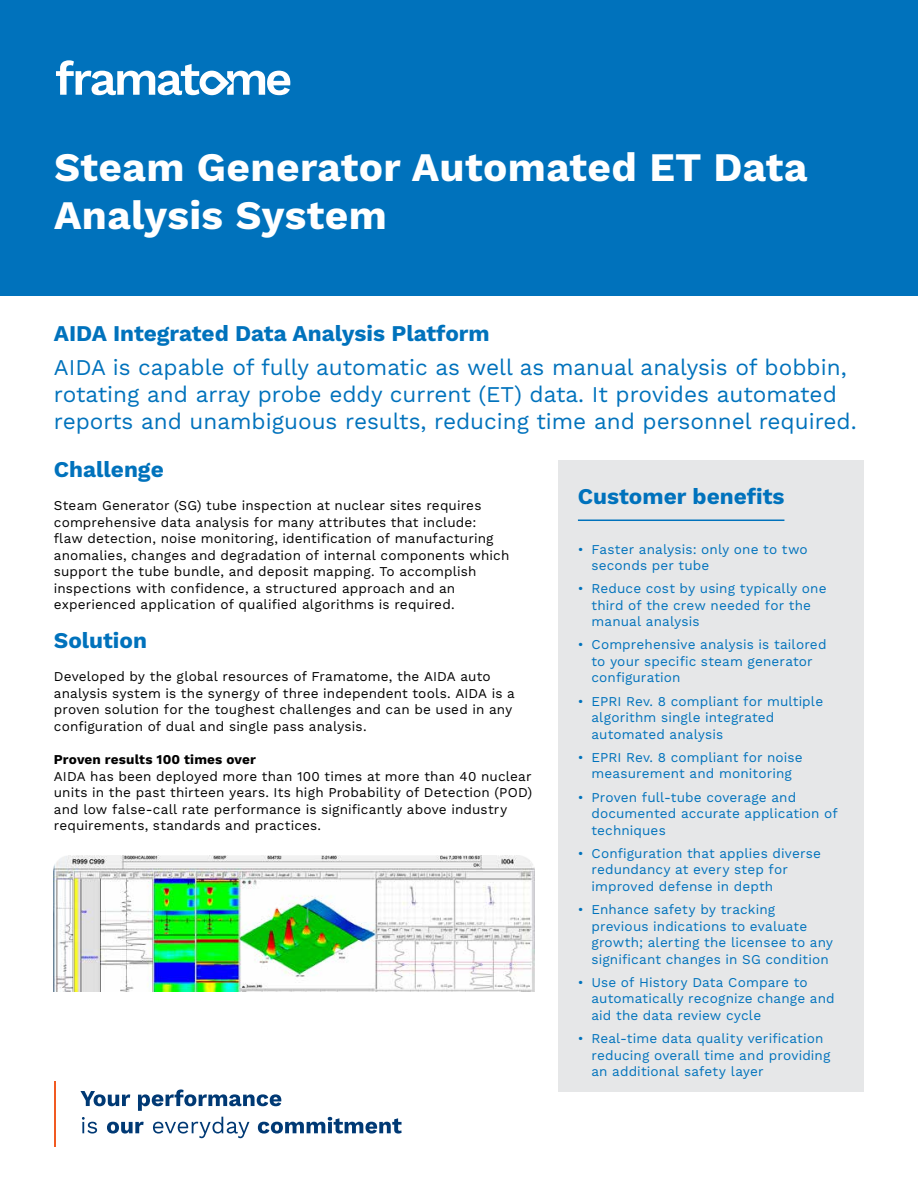
<style>
.page{position:relative;width:918px;height:1188px;background:#fff}
.page>*{position:absolute;margin:0;border:0;box-sizing:border-box;transform-origin:0 0}
.t1{font:700 40.5px/48.6px "Work Sans";letter-spacing:.01em;color:#fff}
.t2{font:22.5px/27px "Work Sans";color:#0072bc}
.t3{font:700 22.5px "Work Sans";color:#0072bc}
.t4{font:13.5px/16.5px "Work Sans";letter-spacing:.01em;color:#000}
.t5{font:13.5px/16.5px "Work Sans";letter-spacing:.01em;color:#0072bc}
.t6{font:700 13.5px "Work Sans";letter-spacing:.01em;color:#000}
</style>
<div class="page">
<div style="left:0;top:0;width:918px;height:296px;background:#0072bc"></div>
<svg style="left:56px;top:60px;width:234px;height:35px"></svg>
<svg style="left:80px;top:1091px;width:50px;height:15px"></svg>
<svg style="left:138px;top:1089px;width:143px;height:22px"></svg>
<svg style="left:82px;top:1117px;width:15px;height:17px"></svg>
<svg style="left:107px;top:1122px;width:37px;height:12px"></svg>
<svg style="left:153px;top:1117px;width:96px;height:21px"></svg>
<svg style="left:258px;top:1117px;width:144px;height:17px"></svg>
<hr style="left:54px;top:1081px;width:2px;height:66px;background:#f15a22">
<div style="left:558px;top:460px;width:306px;height:632px;background:#e6e7e8"></div>
<hr style="left:578px;top:520px;width:206px;height:1px;background:#0072bc">
<img style="left:54px;top:855px;width:480px;height:137px">
<h1 class="t1" style="left:54px;top:145px;width:755px">Steam Generator Automated ET Data<br>Analysis System</h1>
<h2 class="t3" style="left:54px;top:320px;width:437px">AIDA Integrated Data Analysis Platform</h2>
<h2 class="t2" style="left:54px;top:355px;width:804px">AIDA is capable of fully automatic as well as manual analysis of bobbin, rotating and array probe eddy current (ET) data. It provides automated reports and unambiguous results, reducing time and personnel required.</h2>
<h2 class="t3" style="left:54px;top:456px;width:111px">Challenge</h2>
<p class="t4" style="left:54px;top:498px;width:457px">Steam Generator (SG) tube inspection at nuclear sites requires comprehensive data analysis for many attributes that include:<br>flaw detection, noise monitoring, identification of manufacturing anomalies, changes and degradation of internal components which support the tube bundle, and deposit mapping. To accomplish inspections with confidence, a structured approach and an experienced application of qualified algorithms is required.</p>
<h2 class="t3" style="left:54px;top:627px;width:95px">Solution</h2>
<p class="t4" style="left:54px;top:669px;width:462px">Developed by the global resources of Framatome, the AIDA auto analysis system is the synergy of three independent tools. AIDA is a proven solution for the toughest challenges and can be used in any configuration of dual and single pass analysis.</p>
<p class="t6" style="left:54px;top:752px;width:204px">Proven results 100 times over</p>
<p class="t4" style="left:54px;top:769px;width:480px">AIDA has been deployed more than 100 times at more than 40 nuclear units in the past thirteen years. Its high Probability of Detection (POD) and low false-call rate performance is significantly above industry requirements, standards and practices.</p>
<h2 class="t3" style="left:578px;top:483px;width:208px">Customer benefits</h2>
<p class="t5" style="left:591px;top:541px;width:218px;text-indent:-14px">• Faster analysis: only one to two seconds per tube</p>
<p class="t5" style="left:591px;top:581px;width:237px;text-indent:-14px">• Reduce cost by using typically one third of the crew needed for the manual analysis</p>
<p class="t5" style="left:591px;top:637px;width:237px;text-indent:-14px">• Comprehensive analysis is tailored to your specific steam generator configuration</p>
<p class="t5" style="left:591px;top:693px;width:233px;text-indent:-14px">• EPRI Rev. 8 compliant for multiple algorithm single integrated automated analysis</p>
<p class="t5" style="left:578px;top:750px;width:226px;text-align:center">• EPRI Rev. 8 compliant for noise measurement and monitoring</p>
<p class="t5" style="left:591px;top:789px;width:248px;text-indent:-14px">• Proven full-tube coverage and documented accurate application of techniques</p>
<p class="t5" style="left:591px;top:846px;width:231px;text-indent:-14px">• Configuration that applies diverse redundancy at every step for improved defense in depth</p>
<p class="t5" style="left:591px;top:902px;width:243px;text-indent:-14px">• Enhance safety by tracking previous indications to evaluate growth; alerting the licensee to any significant changes in SG condition</p>
<p class="t5" style="left:591px;top:975px;width:245px;text-indent:-14px">• Use of History Data Compare to automatically recognize change and aid the data review cycle</p>
<p class="t5" style="left:591px;top:1031px;width:241px;text-indent:-14px">• Real-time data quality verification reducing overall time and providing an additional safety layer</p>
</div>
